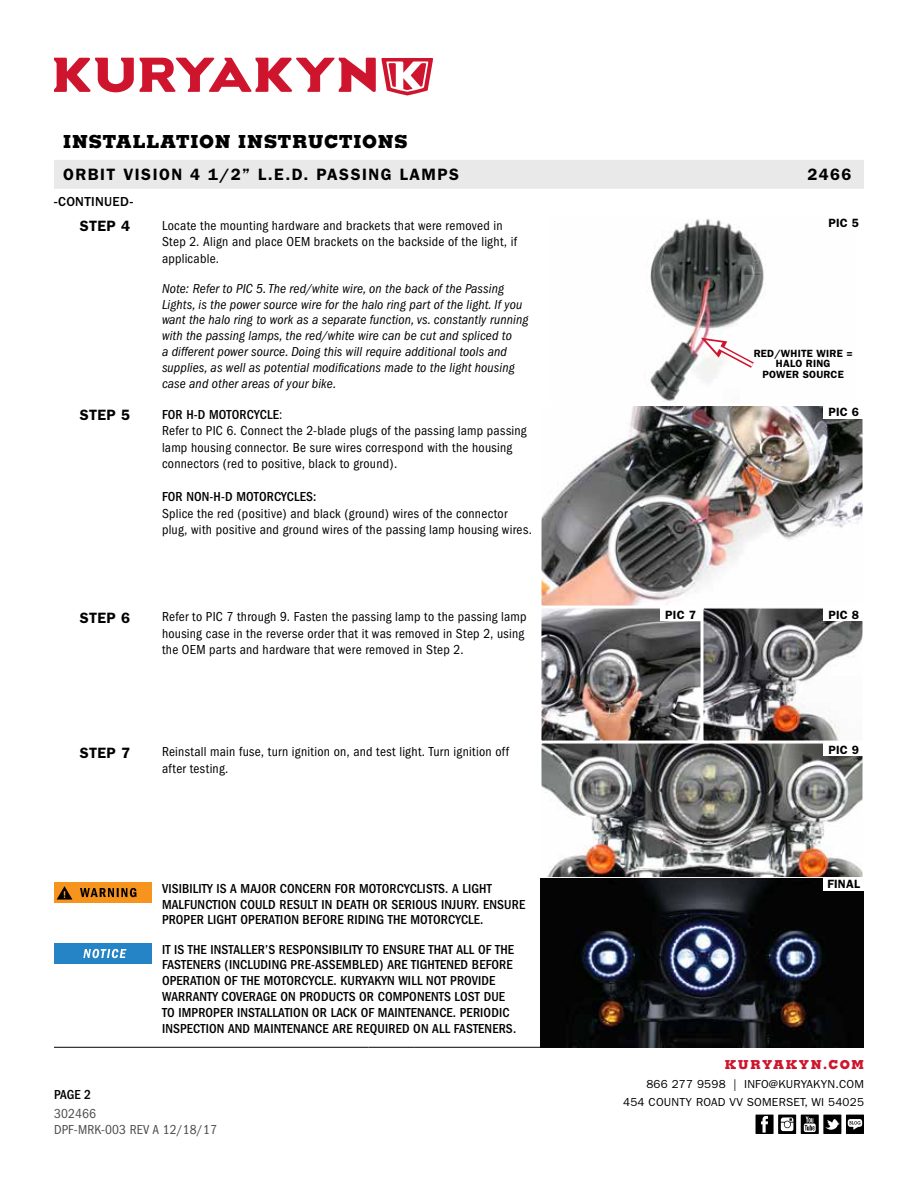
<style>
.page{position:relative;width:918px;height:1188px;background:#fff}
.page>*{position:absolute;margin:0;border:0;box-sizing:border-box;transform-origin:0 0}
.t1{font:800 18px "Memphis";letter-spacing:.04em;color:#000}
.t2{font:600 16.5px "Franklin Gothic";letter-spacing:.09em;color:#000}
.t3{font:600 15px "Franklin Gothic";letter-spacing:.02em;color:#000}
.t4{font:condensed 13.5px/16.5px "Franklin Gothic";letter-spacing:.02em;color:#000}
.t5{font:500 condensed 13.5px/15.8px "Franklin Gothic";letter-spacing:.01em;color:#000}
.t6{font:italic condensed 13.5px/15.8px "Franklin Gothic";letter-spacing:.01em;color:#000}
.t7{font:condensed 13.5px/15.8px "Franklin Gothic";letter-spacing:.01em;color:#4d4d4f}
.t8{font:500 13.5px "Franklin Gothic";letter-spacing:.025em;color:#000}
.t9{font:800 12.3px "Memphis";letter-spacing:.12em;color:#ce152d}
.t10{font:600 12px "Franklin Gothic";letter-spacing:.02em;color:#000}
.t11{font:11.7px/18px "Franklin Gothic";letter-spacing:.02em;color:#000;text-align:right}
.t12{font:600 10.5px/10.5px "Franklin Gothic";letter-spacing:.02em;color:#000;text-align:center}
.s1{font-weight:500}
</style>
<div class="page">
<svg style="left:54px;top:58px;width:379px;height:38px"></svg>
<div style="left:54px;top:160px;width:810px;height:29px;background:#e9e9ea"></div>
<div style="left:846px;top:1115px;width:18px;height:19px;background:#000"></div>
<svg style="left:848px;top:1119px;width:14px;height:11px"></svg>
<svg style="left:778px;top:1115px;width:18px;height:19px"></svg>
<svg style="left:781px;top:1117px;width:12px;height:14px"></svg>
<div style="left:756px;top:1115px;width:18px;height:19px;background:#000"></div>
<svg style="left:761px;top:1116px;width:7px;height:17px"></svg>
<svg style="left:801px;top:1115px;width:18px;height:19px"></svg>
<svg style="left:804px;top:1117px;width:12px;height:15px"></svg>
<div style="left:823px;top:1115px;width:18px;height:19px;background:#000"></div>
<svg style="left:825px;top:1119px;width:15px;height:11px"></svg>
<hr style="left:54px;top:1047px;width:54px;height:1px;background:#000">
<hr style="left:108px;top:1047px;width:54px;height:1px;background:#000">
<hr style="left:162px;top:1047px;width:206px;height:1px;background:#000">
<hr style="left:368px;top:1047px;width:46px;height:1px;background:#000">
<hr style="left:414px;top:1047px;width:46px;height:1px;background:#000">
<hr style="left:460px;top:1047px;width:80px;height:1px;background:#000">
<img style="left:650px;top:219px;width:115px;height:183px">
<img style="left:543px;top:408px;width:318px;height:196px">
<div style="left:540px;top:405px;width:324px;height:202px;border:2px solid #fff"></div>
<img style="left:543px;top:610px;width:156px;height:129px">
<div style="left:540px;top:607px;width:162px;height:135px;border:2px solid #fff"></div>
<img style="left:705px;top:610px;width:156px;height:129px">
<div style="left:702px;top:607px;width:162px;height:135px;border:2px solid #fff"></div>
<img style="left:540px;top:745px;width:324px;height:302px">
<div style="left:540px;top:742px;width:324px;height:137px;border:2px solid #fff"></div>
<div style="left:54px;top:883px;width:97px;height:20px;background:#f7941e"></div>
<svg style="left:80px;top:888px;width:56px;height:9px"></svg>
<svg style="left:57px;top:886px;width:15px;height:14px"></svg>
<div style="left:54px;top:944px;width:97px;height:20px;background:#2484c6"></div>
<svg style="left:83px;top:949px;width:43px;height:9px"></svg>
<div style="left:824px;top:405px;width:40px;height:13px;background:#fff"></div>
<div style="left:660px;top:608px;width:41px;height:13px;background:#fff"></div>
<div style="left:824px;top:608px;width:40px;height:13px;background:#fff"></div>
<div style="left:824px;top:742px;width:40px;height:14px;background:#fff"></div>
<div style="left:824px;top:877px;width:40px;height:14px;background:#fff"></div>
<svg style="left:701px;top:337px;width:60px;height:36px"></svg>
<h1 class="t1" style="left:63px;top:130px;width:346px">INSTALLATION INSTRUCTIONS</h1>
<p class="t2" style="left:63px;top:165px;width:398px">ORBIT VISION 4 1/2” L.E.D. PASSING LAMPS</p>
<p class="t2" style="left:807px;top:165px;width:46px">2466</p>
<p class="t8" style="left:54px;top:194px;width:81px">-CONTINUED-</p>
<p class="t3" style="left:80px;top:217px;width:52px">STEP 4</p>
<p class="t4" style="left:162px;top:217px;width:357px">Locate the mounting hardware and brackets that were removed in<br>Step 2. Align and place OEM brackets on the backside of the light, if applicable.</p>
<p class="t6" style="left:162px;top:281px;width:368px">Note: Refer to PIC 5. The red/white wire, on the back of the Passing Lights, is the power source wire for the halo ring part of the light. If you want the halo ring to work as a separate function, vs. constantly running with the passing lamps, the red/white wire can be cut and spliced to<br>a different power source. Doing this will require additional tools and supplies, as well as potential modifications made to the light housing case and other areas of your bike.</p>
<p class="t3" style="left:80px;top:406px;width:52px">STEP 5</p>
<p class="t4" style="left:162px;top:406px;width:366px"><span class="s1">FOR H-D MOTORCYCLE</span>:<br>Refer to PIC 6. Connect the 2-blade plugs of the passing lamp passing lamp housing connector. Be sure wires correspond with the housing connectors (red to positive, black to ground).</p>
<p class="t5" style="left:162px;top:489px;width:156px">FOR NON-H-D MOTORCYCLES:</p>
<p class="t4" style="left:162px;top:505px;width:371px">Splice the red (positive) and black (ground) wires of the connector plug, with positive and ground wires of the passing lamp housing wires.</p>
<p class="t3" style="left:80px;top:609px;width:52px">STEP 6</p>
<p class="t4" style="left:162px;top:609px;width:366px">Refer to PIC 7 through 9. Fasten the passing lamp to the passing lamp housing case in the reverse order that it was removed in Step 2, using the OEM parts and hardware that were removed in Step 2.</p>
<p class="t3" style="left:80px;top:744px;width:52px">STEP 7</p>
<p class="t4" style="left:162px;top:744px;width:349px">Reinstall main fuse, turn ignition on, and test light. Turn ignition off after testing.</p>
<p class="t5" style="left:162px;top:881px;width:365px">VISIBILITY IS A MAJOR CONCERN FOR MOTORCYCLISTS. A LIGHT<br>MALFUNCTION COULD RESULT IN DEATH OR SERIOUS INJURY. ENSURE<br>PROPER LIGHT OPERATION BEFORE RIDING THE MOTORCYCLE.</p>
<p class="t5" style="left:162px;top:941px;width:356px">IT IS THE INSTALLER’S RESPONSIBILITY TO ENSURE THAT ALL OF THE FASTENERS (INCLUDING PRE-ASSEMBLED) ARE TIGHTENED BEFORE OPERATION OF THE MOTORCYCLE. KURYAKYN WILL NOT PROVIDE WARRANTY COVERAGE ON PRODUCTS OR COMPONENTS LOST DUE TO IMPROPER INSTALLATION OR LACK OF MAINTENANCE. PERIODIC INSPECTION AND MAINTENANCE ARE REQUIRED ON ALL FASTENERS.</p>
<p class="t5" style="left:54px;top:1087px;width:39px">PAGE 2</p>
<p class="t7" style="left:54px;top:1106px;width:165px">302466<br>DPF-MRK-003 REV A 12/18/17</p>
<p class="t10" style="left:828px;top:216px;width:32px">PIC 5</p>
<p class="t12" style="left:754px;top:348px;width:100px">RED/WHITE WIRE =<br>HALO RING<br>POWER SOURCE</p>
<p class="t10" style="left:828px;top:405px;width:32px">PIC 6</p>
<p class="t10" style="left:665px;top:608px;width:32px">PIC 7</p>
<p class="t10" style="left:828px;top:608px;width:32px">PIC 8</p>
<p class="t10" style="left:828px;top:742px;width:32px">PIC 9</p>
<p class="t10" style="left:827px;top:877px;width:34px">FINAL</p>
<p class="t9" style="left:725px;top:1057px;width:141px">KURYAKYN.COM</p>
<p class="t11" style="left:623px;top:1076px;width:242px">866 277 9598 | INFO@KURYAKYN.COM<br>454 COUNTY ROAD VV SOMERSET, WI 54025</p>
</div>
